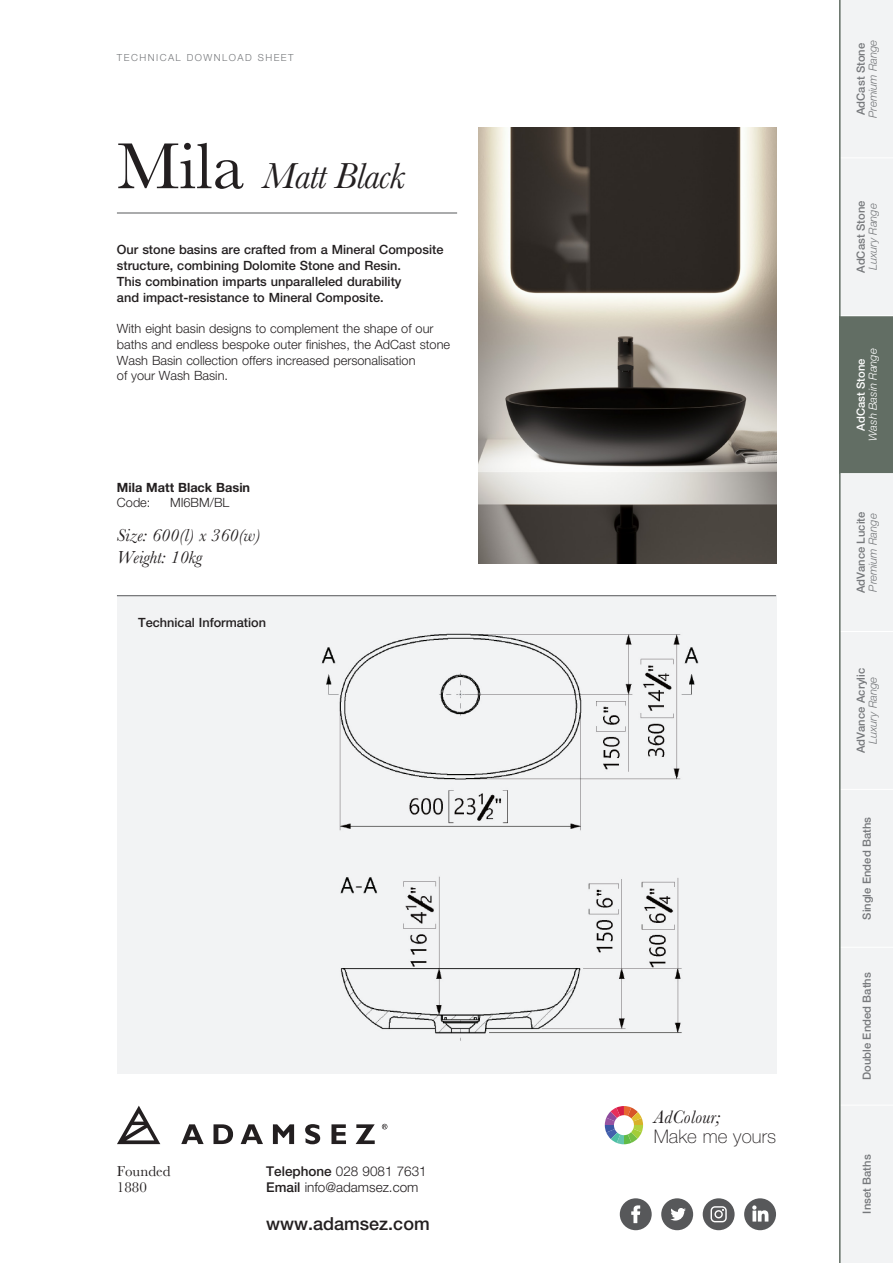
<style>
.page{position:relative;width:893px;height:1263px;background:#fff}
.page>*{position:absolute;margin:0;border:0;box-sizing:border-box;transform-origin:0 0}
.t1{font:italic 37.5px "Baskerville";letter-spacing:-.025em;color:#231f20}
.t2{font:100 18.75px "Helvetica Neue";letter-spacing:.005em;color:#231f20}
.t3{font:italic 18.75px "Baskerville";letter-spacing:.005em;color:#231f20}
.t4{font:italic 18px "Baskerville";color:#231f20}
.t5{font:500 18px "Helvetica Neue";color:#231f20}
.t6{font:15px "Baskerville";color:#231f20}
.t7{font:300 13.5px "Helvetica Neue";color:#231f20}
.t8{font:500 12.75px/15.8px "Helvetica Neue";color:#231f20}
.t9{font:300 12.75px/15.8px "Helvetica Neue";color:#231f20}
.t10{font:700 12.75px/15.3px "Helvetica Neue";color:#231f20}
.t11{font:500 11.25px "Helvetica Neue";color:#76787b}
.t12{font:italic 300 11.25px "Helvetica Neue";color:#76787b}
.t13{font:italic 300 11.25px "Helvetica Neue";letter-spacing:-.005em;color:#fff}
.t14{font:500 11.25px "Helvetica Neue";color:#fff}
.t15{font:300 9.75px "Helvetica Neue";letter-spacing:.15em;color:#76787b}
.s1{font-style:normal;font-size:67.5px}
.s2{font-weight:300}
.s3{font-weight:500}
</style>
<div class="page">
<hr style="left:117px;top:213px;width:340px;height:1px;background:#57585a">
<svg style="left:605px;top:1106px;width:38px;height:38px"></svg>
<img style="left:478px;top:128px;width:298px;height:435px">
<div style="left:117px;top:595px;width:659px;height:479px;background:#f2f3f4"></div>
<svg style="left:117px;top:1106px;width:43px;height:38px"></svg>
<svg style="left:181px;top:1124px;width:23px;height:20px"></svg>
<svg style="left:214px;top:1124px;width:19px;height:20px"></svg>
<svg style="left:241px;top:1124px;width:22px;height:20px"></svg>
<svg style="left:273px;top:1124px;width:21px;height:20px"></svg>
<svg style="left:305px;top:1124px;width:15px;height:20px"></svg>
<svg style="left:331px;top:1124px;width:15px;height:20px"></svg>
<svg style="left:356px;top:1124px;width:19px;height:20px"></svg>
<svg style="left:382px;top:1124px;width:5px;height:5px"></svg>
<div style="left:661px;top:1198px;width:32px;height:32px;background:#57585a;border-radius:50%"></div>
<svg style="left:670px;top:1208px;width:16px;height:12px"></svg>
<div style="left:703px;top:1198px;width:32px;height:32px;background:#57585a;border-radius:50%"></div>
<svg style="left:711px;top:1206px;width:16px;height:16px"></svg>
<div style="left:620px;top:1198px;width:32px;height:32px;background:#57585a;border-radius:50%"></div>
<svg style="left:631px;top:1205px;width:9px;height:18px"></svg>
<div style="left:744px;top:1198px;width:32px;height:32px;background:#57585a;border-radius:50%"></div>
<svg style="left:752px;top:1205px;width:16px;height:16px"></svg>
<hr style="left:117px;top:595px;width:659px;height:1px;background:#57585a">
<div style="left:840px;top:0;width:53px;height:158px;background:#f2f3f4"></div>
<div style="left:840px;top:158px;width:53px;height:158px;background:#f2f3f4"></div>
<div style="left:840px;top:316px;width:53px;height:158px;background:#626e64"></div>
<div style="left:840px;top:474px;width:53px;height:157px;background:#f2f3f4"></div>
<div style="left:840px;top:631px;width:53px;height:158px;background:#f2f3f4"></div>
<div style="left:840px;top:789px;width:53px;height:158px;background:#f2f3f4"></div>
<div style="left:840px;top:947px;width:53px;height:158px;background:#f2f3f4"></div>
<div style="left:840px;top:1105px;width:53px;height:158px;background:#f2f3f4"></div>
<hr style="left:840px;top:157px;width:53px;height:1px;background:#fff">
<hr style="left:840px;top:315px;width:53px;height:1px;background:#fff">
<hr style="left:840px;top:473px;width:53px;height:1px;background:#fff">
<hr style="left:840px;top:631px;width:53px;height:1px;background:#fff">
<hr style="left:840px;top:789px;width:53px;height:1px;background:#fff">
<hr style="left:840px;top:947px;width:53px;height:1px;background:#fff">
<hr style="left:840px;top:1105px;width:53px;height:1px;background:#fff">
<hr style="left:839px;top:0;width:2px;height:1263px;background:#626e64">
<img style="left:321px;top:633px;width:378px;height:408px">
<p class="t15" style="left:117px;top:51px;width:178px">TECHNICAL DOWNLOAD SHEET</p>
<p class="t1" style="left:117px;top:151px;width:289px"><span class="s1">Mila</span> Matt Black</p>
<p class="t8" style="left:117px;top:242px;width:328px">Our stone basins are crafted from a Mineral Composite structure, combining Dolomite Stone and Resin.<br>This combination imparts unparalleled durability</p>
<p class="t8" style="left:117px;top:289px;width:268px">and impact-resistance to Mineral Composite.</p>
<p class="t9" style="left:117px;top:320px;width:335px">With eight basin designs to complement the shape of our baths and endless bespoke outer finishes, the AdCast stone Wash Basin collection offers increased personalisation<br>of your Wash Basin.</p>
<p class="t10" style="left:117px;top:479px;width:135px">Mila Matt Black Basin<br><span class="s2">Code:</span></p>
<p class="t9" style="left:170px;top:494px;width:61px">MI6BM/BL</p>
<p class="t4" style="left:117px;top:523px;width:145px">Size: 600(l) x 360(w)</p>
<p class="t4" style="left:117px;top:546px;width:87px">Weight: 10kg</p>
<p class="t8" style="left:138px;top:614px;width:129px">Technical Information</p>
<p class="t6" style="left:117px;top:1162px;width:55px">Founded</p>
<p class="t6" style="left:117px;top:1178px;width:31px">1880</p>
<p class="t7" style="left:266px;top:1163px;width:162px"><span class="s3">Telephone</span> 028 9081 7631</p>
<p class="t7" style="left:266px;top:1179px;width:154px"><span class="s3">Email</span> info@adamsez.com</p>
<p class="t5" style="left:266px;top:1213px;width:165px">www.adamsez.com</p>
<p class="t3" style="left:654px;top:1104px;width:68px">AdColour;</p>
<p class="t2" style="left:654px;top:1125px;width:124px">Make me yours</p>
<p class="t11" style="left:854px;top:115px;width:74px;rotate:-90deg">AdCast Stone</p>
<p class="t12" style="left:866px;top:118px;width:80px;rotate:-90deg">Premium Range</p>
<p class="t11" style="left:854px;top:273px;width:74px;rotate:-90deg">AdCast Stone</p>
<p class="t12" style="left:866px;top:270px;width:68px;rotate:-90deg">Luxury Range</p>
<p class="t14" style="left:854px;top:431px;width:74px;rotate:-90deg">AdCast Stone</p>
<p class="t13" style="left:866px;top:441px;width:94px;rotate:-90deg">Wash Basin Range</p>
<p class="t11" style="left:854px;top:593px;width:83px;rotate:-90deg">AdVance Lucite</p>
<p class="t12" style="left:866px;top:592px;width:80px;rotate:-90deg">Premium Range</p>
<p class="t11" style="left:854px;top:753px;width:87px;rotate:-90deg">AdVance Acrylic</p>
<p class="t12" style="left:866px;top:744px;width:68px;rotate:-90deg">Luxury Range</p>
<p class="t11" style="left:860px;top:920px;width:104px;rotate:-90deg">Single Ended Baths</p>
<p class="t11" style="left:860px;top:1080px;width:109px;rotate:-90deg">Double Ended Baths</p>
<p class="t11" style="left:860px;top:1213px;width:61px;rotate:-90deg">Inset Baths</p>
</div>
